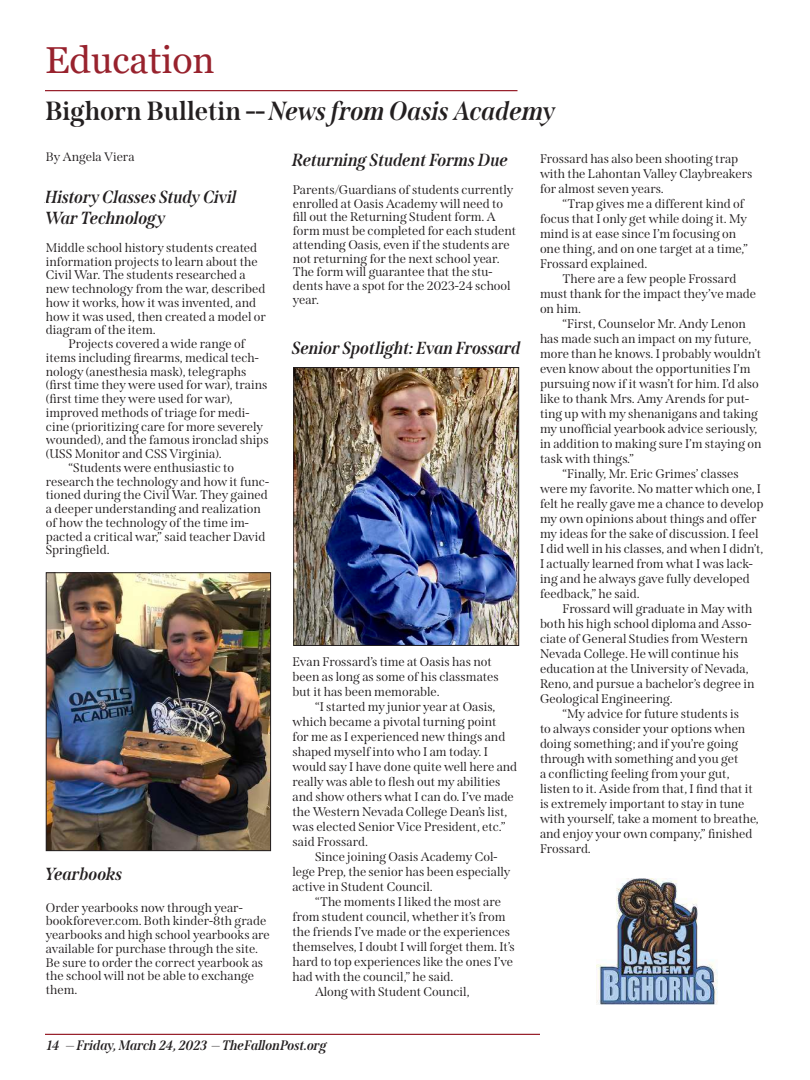
<style>
.page{position:relative;width:810px;height:1080px;background:#fff}
.page>*{position:absolute;margin:0;border:0;box-sizing:border-box;transform-origin:0 0}
.t1{font:37.5px "Georgia";color:#98222d}
.t2{font:italic 700 26.25px "Span";color:#231f20}
.t3{font:italic 700 17.5px/21px "Span";color:#231f20}
.t4{font:italic 700 13.75px "Span";color:#231f20}
.t5{font:12.5px/13.8px "Span";color:#231f20}
.s1{font-style:normal}
</style>
<div class="page">
<hr style="left:45px;top:1034px;width:495px;height:1px;background:#98222d">
<hr style="left:45px;top:90px;width:473px;height:1px;background:#98222d">
<img style="left:295px;top:369px;width:222px;height:275px">
<div style="left:293px;top:367px;width:226px;height:279px;border:1px solid #231f20"></div>
<img style="left:48px;top:574px;width:221px;height:275px">
<div style="left:46px;top:572px;width:225px;height:279px;border:1px solid #231f20"></div>
<img style="left:596px;top:878px;width:122px;height:126px">
<h1 class="t1" style="left:45px;top:38px;width:171px">Education</h1>
<h2 class="t2" style="left:45px;top:96px;width:513px"><span class="s1">Bighorn Bulletin --</span> News from Oasis Academy</h2>
<p class="t5" style="left:46px;top:150px;width:90px">By Angela Viera</p>
<h3 class="t3" style="left:46px;top:187px;width:193px">History Classes Study Civil<br>War Technology</h3>
<p class="t5" style="left:46px;top:241px;width:213px">Middle school history students created</p>
<p class="t5" style="left:46px;top:255px;width:213px">information projects to learn about the</p>
<p class="t5" style="left:46px;top:268px;width:201px">Civil War. The students researched a</p>
<p class="t5" style="left:46px;top:282px;width:221px">new technology from the war, described</p>
<p class="t5" style="left:46px;top:296px;width:212px">how it works, how it was invented, and</p>
<p class="t5" style="left:46px;top:310px;width:222px">how it was used, then created a model or</p>
<p class="t5" style="left:46px;top:323px;width:111px">diagram of the item.</p>
<p class="t5" style="left:68px;top:337px;width:178px">Projects covered a wide range of</p>
<p class="t5" style="left:46px;top:351px;width:214px">items including firearms, medical tech-</p>
<p class="t5" style="left:46px;top:365px;width:202px">nology (anesthesia mask), telegraphs</p>
<p class="t5" style="left:46px;top:378px;width:223px">(first time they were used for war), trains</p>
<p class="t5" style="left:46px;top:392px;width:188px">(first time they were used for war),</p>
<p class="t5" style="left:46px;top:406px;width:205px">improved methods of triage for medi-</p>
<p class="t5" style="left:46px;top:420px;width:219px">cine (prioritizing care for more severely</p>
<p class="t5" style="left:46px;top:433px;width:224px">wounded), and the famous ironclad ships</p>
<p class="t5" style="left:46px;top:447px;width:177px">(USS Monitor and CSS Virginia).</p>
<p class="t5" style="left:68px;top:461px;width:167px">“Students were enthusiastic to</p>
<p class="t5" style="left:46px;top:475px;width:225px">research the technology and how it func-</p>
<p class="t5" style="left:46px;top:488px;width:224px">tioned during the Civil War. They gained</p>
<p class="t5" style="left:46px;top:502px;width:216px">a deeper understanding and realization</p>
<p class="t5" style="left:46px;top:516px;width:204px">of how the technology of the time im-</p>
<p class="t5" style="left:46px;top:530px;width:221px">pacted a critical war,” said teacher David</p>
<p class="t5" style="left:46px;top:543px;width:65px">Springfield.</p>
<h3 class="t3" style="left:293px;top:150px;width:218px">Returning Student Forms Due</h3>
<p class="t5" style="left:293px;top:183px;width:225px">Parents/Guardians of students currently enrolled at Oasis Academy will need to fill out the Returning Student form. A form must be completed for each student attending Oasis, even if the students are not returning for the next school year.<br>The form will guarantee that the stu&shy;dents have a spot for the 2023-24 school year.</p>
<h3 class="t3" style="left:293px;top:338px;width:230px">Senior Spotlight: Evan Frossard</h3>
<h3 class="t3" style="left:46px;top:864px;width:79px">Yearbooks</h3>
<p class="t5" style="left:46px;top:901px;width:225px">Order yearbooks now through year&shy;bookforever.com. Both kinder-8th grade yearbooks and high school yearbooks are available for purchase through the site.<br>Be sure to order the correct yearbook as the school will not be able to exchange them.</p>
<p class="t5" style="left:292px;top:655px;width:208px;line-height:15px">Evan Frossard’s time at Oasis has not been as long as some of his classmates but it has been memorable.</p>
<p class="t5" style="left:315px;top:700px;width:182px">“I started my junior year at Oasis,</p>
<p class="t5" style="left:292px;top:715px;width:206px">which became a pivotal turning point</p>
<p class="t5" style="left:292px;top:730px;width:214px">for me as I experienced new things and</p>
<p class="t5" style="left:292px;top:745px;width:197px">shaped myself into who I am today. I</p>
<p class="t5" style="left:292px;top:760px;width:226px">would say I have done quite well here and</p>
<p class="t5" style="left:292px;top:775px;width:210px">really was able to flesh out my abilities</p>
<p class="t5" style="left:292px;top:790px;width:223px">and show others what I can do. I’ve made</p>
<p class="t5" style="left:292px;top:805px;width:216px">the Western Nevada College Dean’s list,</p>
<p class="t5" style="left:292px;top:820px;width:215px">was elected Senior Vice President, etc.”</p>
<p class="t5" style="left:292px;top:835px;width:77px">said Frossard.</p>
<p class="t5" style="left:315px;top:850px;width:184px">Since joining Oasis Academy Col-</p>
<p class="t5" style="left:292px;top:865px;width:219px">lege Prep, the senior has been especially</p>
<p class="t5" style="left:292px;top:880px;width:142px">active in Student Council.</p>
<p class="t5" style="left:315px;top:895px;width:188px">“The moments I liked the most are</p>
<p class="t5" style="left:292px;top:910px;width:215px">from student council, whether it’s from</p>
<p class="t5" style="left:292px;top:925px;width:219px">the friends I’ve made or the experiences</p>
<p class="t5" style="left:292px;top:940px;width:224px">themselves, I doubt I will forget them. It’s</p>
<p class="t5" style="left:292px;top:955px;width:222px">hard to top experiences like the ones I’ve</p>
<p class="t5" style="left:292px;top:970px;width:163px">had with the council,” he said.</p>
<p class="t5" style="left:315px;top:985px;width:156px">Along with Student Council,</p>
<p class="t4" style="left:47px;top:1037px;width:282px">14 — Friday, March 24, 2023 — TheFallonPost.org</p>
<p class="t5" style="left:540px;top:151px;width:214px;line-height:15px">Frossard has also been shooting trap with the Lahontan Valley Claybreakers for almost seven years.</p>
<p class="t5" style="left:540px;top:196px;width:209px;line-height:15px;text-indent:22px">“Trap gives me a different kind of focus that I only get while doing it. My mind is at ease since I’m focusing on one thing, and on one target at a time,” Frossard explained.</p>
<p class="t5" style="left:540px;top:271px;width:218px;line-height:15px;text-indent:22px">There are a few people Frossard must thank for the impact they’ve made on him.</p>
<p class="t5" style="left:562px;top:317px;width:185px">“First, Counselor Mr. Andy Lenon</p>
<p class="t5" style="left:540px;top:332px;width:213px">has made such an impact on my future,</p>
<p class="t5" style="left:540px;top:347px;width:223px">more than he knows. I probably wouldn’t</p>
<p class="t5" style="left:540px;top:362px;width:212px">even know about the opportunities I’m</p>
<p class="t5" style="left:540px;top:377px;width:220px">pursuing now if it wasn’t for him. I’d also</p>
<p class="t5" style="left:540px;top:392px;width:211px">like to thank Mrs. Amy Arends for put-</p>
<p class="t5" style="left:540px;top:407px;width:220px">ting up with my shenanigans and taking</p>
<p class="t5" style="left:540px;top:422px;width:219px">my unofficial yearbook advice seriously,</p>
<p class="t5" style="left:540px;top:437px;width:223px">in addition to making sure I’m staying on</p>
<p class="t5" style="left:540px;top:452px;width:95px">task with things.”</p>
<p class="t5" style="left:562px;top:467px;width:178px">“Finally, Mr. Eric Grimes’ classes</p>
<p class="t5" style="left:540px;top:482px;width:223px">were my favorite. No matter which one, I</p>
<p class="t5" style="left:540px;top:497px;width:225px">felt he really gave me a chance to develop</p>
<p class="t5" style="left:540px;top:512px;width:218px">my own opinions about things and offer</p>
<p class="t5" style="left:540px;top:527px;width:220px">my ideas for the sake of discussion. I feel</p>
<p class="t5" style="left:540px;top:542px;width:225px">I did well in his classes, and when I didn’t,</p>
<p class="t5" style="left:540px;top:557px;width:214px">I actually learned from what I was lack-</p>
<p class="t5" style="left:540px;top:572px;width:211px">ing and he always gave fully developed</p>
<p class="t5" style="left:540px;top:587px;width:101px">feedback,” he said.</p>
<p class="t5" style="left:562px;top:602px;width:191px">Frossard will graduate in May with</p>
<p class="t5" style="left:540px;top:617px;width:213px">both his high school diploma and Asso-</p>
<p class="t5" style="left:540px;top:632px;width:210px">ciate of General Studies from Western</p>
<p class="t5" style="left:540px;top:647px;width:200px">Nevada College. He will continue his</p>
<p class="t5" style="left:540px;top:662px;width:210px">education at the University of Nevada,</p>
<p class="t5" style="left:540px;top:677px;width:216px">Reno, and pursue a bachelor’s degree in</p>
<p class="t5" style="left:540px;top:692px;width:134px">Geological Engineering.</p>
<p class="t5" style="left:562px;top:707px;width:178px">“My advice for future students is</p>
<p class="t5" style="left:540px;top:722px;width:207px">to always consider your options when</p>
<p class="t5" style="left:540px;top:737px;width:200px">doing something; and if you’re going</p>
<p class="t5" style="left:540px;top:752px;width:200px">through with something and you get</p>
<p class="t5" style="left:540px;top:767px;width:191px">a conflicting feeling from your gut,</p>
<p class="t5" style="left:540px;top:782px;width:214px">listen to it. Aside from that, I find that it</p>
<p class="t5" style="left:540px;top:797px;width:206px">is extremely important to stay in tune</p>
<p class="t5" style="left:540px;top:812px;width:220px">with yourself, take a moment to breathe,</p>
<p class="t5" style="left:540px;top:827px;width:214px">and enjoy your own company,” finished</p>
<p class="t5" style="left:540px;top:842px;width:52px">Frossard.</p>
</div>
